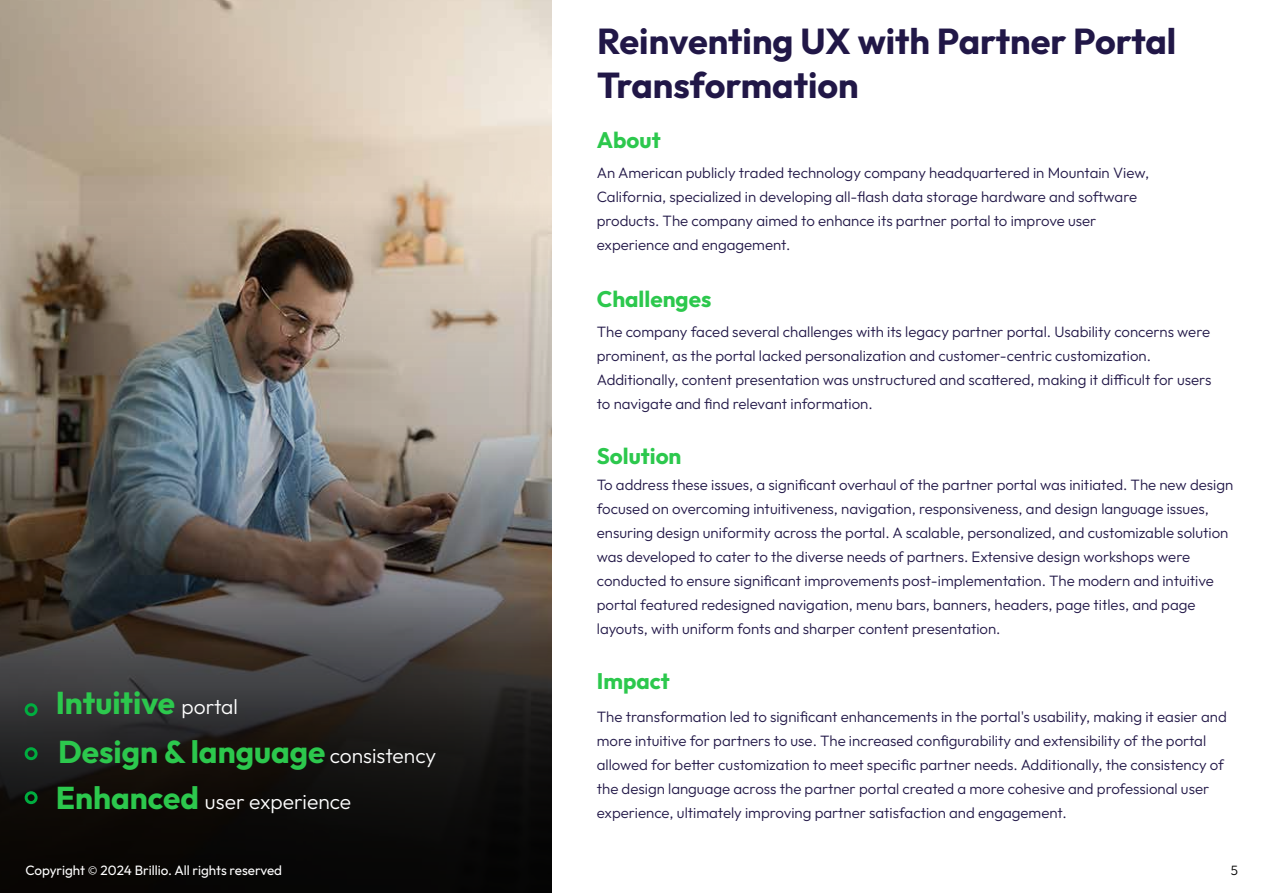
<style>
.page{position:relative;width:1263px;height:893px;background:#fff}
.page>*{position:absolute;margin:0;border:0;box-sizing:border-box;transform-origin:0 0}
.t1{font:700 36px/43.2px "Outfit";color:#211747}
.t2{font:700 31.5px "Outfit";color:#2cc84d}
.t3{font:700 22.5px "Outfit";color:#2cc84d}
.t4{font:300 21px "Outfit";color:#fff}
.t5{font:300 15px/24px "Outfit";color:#211747}
.t6{font:13.5px "Outfit";color:#fff}
.t7{font:300 13.5px "Outfit";color:#000}
.s1{font-weight:300;font-size:21px;color:#fff}
.s2{font-weight:700;font-size:31.5px;color:#2cc84d}
.s3{font-family:"Myriad Pro"}
</style>
<div class="page">
<img style="left:0;top:0;width:551px;height:199px">
<img style="left:0;top:199px;width:551px;height:694px">
<div style="left:25px;top:703px;width:13px;height:13px;border:3px solid #00ad3f;border-radius:50%"></div>
<div style="left:25px;top:747px;width:13px;height:13px;border:3px solid #00ad3f;border-radius:50%"></div>
<div style="left:25px;top:791px;width:13px;height:13px;border:3px solid #00ad3f;border-radius:50%"></div>
<h2 class="t2" style="left:56px;top:688px;width:184px">Intuitive <span class="s1">portal</span></h2>
<h2 class="t2" style="left:58px;top:738px;width:380px">Design &amp; language <span class="s1">consistency</span></h2>
<h3 class="t4" style="left:56px;top:792px;width:297px"><span class="s2">Enhanced</span> user experience</h3>
<h1 class="t1" style="left:597px;top:22px;width:581px">Reinventing UX with Partner Portal<br>Transformation</h1>
<h3 class="t3" style="left:597px;top:130px;width:65px">About</h3>
<p class="t5" style="left:597px;top:161px;width:554px">An American publicly traded technology company headquartered in Mountain View, California, specialized in developing all-flash data storage hardware and software products. The company aimed to enhance its partner portal to improve user experience and engagement.</p>
<h3 class="t3" style="left:597px;top:288px;width:116px">Challenges</h3>
<p class="t5" style="left:597px;top:321px;width:616px">The company faced several challenges with its legacy partner portal. Usability concerns were prominent, as the portal lacked personalization and customer-centric customization.<br>Additionally, content presentation was unstructured and scattered, making it difficult for users to navigate and find relevant information.</p>
<h3 class="t3" style="left:597px;top:445px;width:86px">Solution</h3>
<p class="t5" style="left:597px;top:474px;width:638px">To address these issues, a significant overhaul of the partner portal was initiated. The new design focused on overcoming intuitiveness, navigation, responsiveness, and design language issues, ensuring design uniformity across the portal. A scalable, personalized, and customizable solution was developed to cater to the diverse needs of partners. Extensive design workshops were conducted to ensure significant improvements post-implementation. The modern and intuitive portal featured redesigned navigation, menu bars, banners, headers, page titles, and page layouts, with uniform fonts and sharper content presentation.</p>
<h3 class="t3" style="left:597px;top:671px;width:74px">Impact</h3>
<p class="t5" style="left:597px;top:706px;width:631px">The transformation led to significant enhancements in the portal's usability, making it easier and more intuitive for partners to use. The increased configurability and extensibility of the portal allowed for better customization to meet specific partner needs. Additionally, the consistency of the design language across the partner portal created a more cohesive and professional user experience, ultimately improving partner satisfaction and engagement.</p>
<p class="t6" style="left:26px;top:864px;width:258px">Copyright <span class="s3">©</span> 2024 Brillio. All rights reserved</p>
<p class="t7" style="left:1231px;top:864px;width:9px">5</p>
</div>
